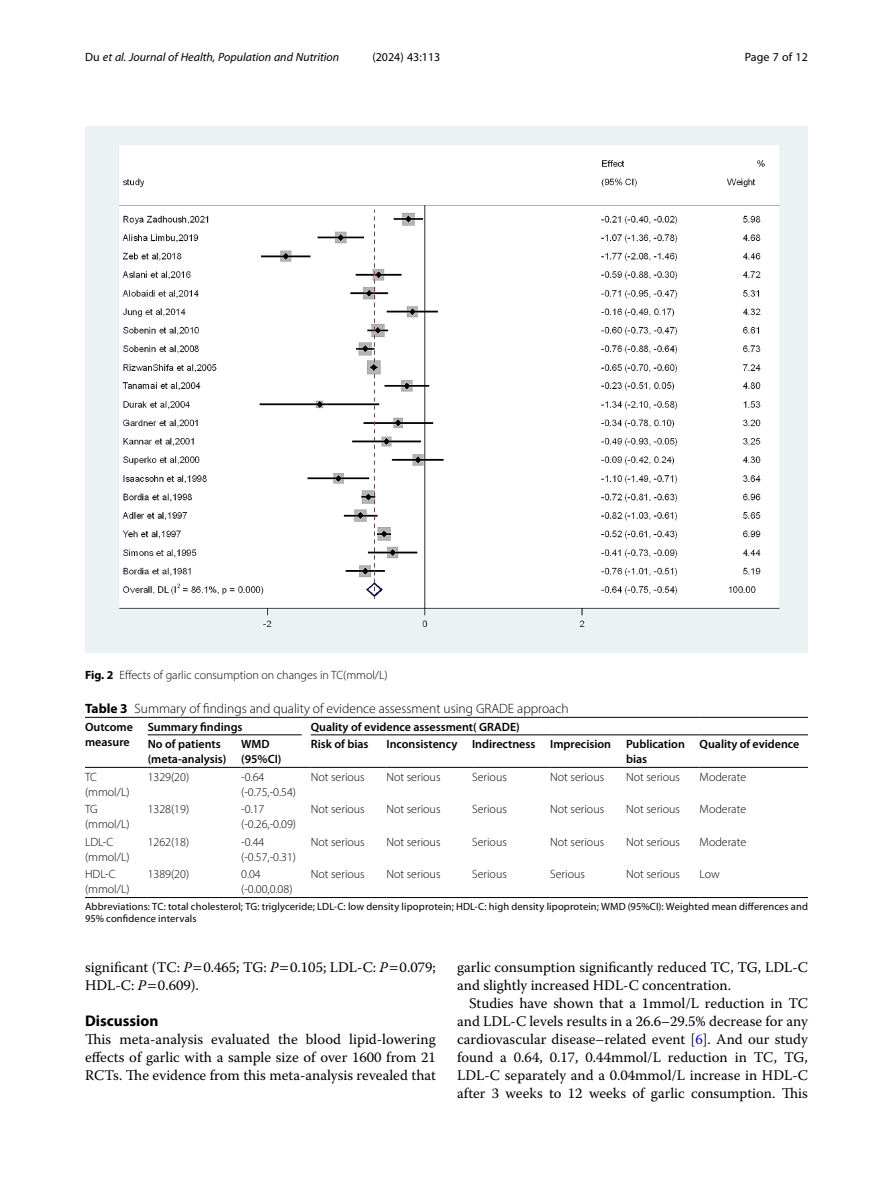
<style>
.page{position:relative;width:893px;height:1191px;background:#fff}
.page>*{position:absolute;margin:0;border:0;box-sizing:border-box;transform-origin:0 0}
.Head_1{font:700 15.45px "Myriad Pro";color:#000}
.Body_Text{font:14.7px/18px "Warnock Pro";color:#000}
.Body_Text_Indent{font:14.7px/18px "Warnock Pro";color:#000;text-align:justify}
.Table_Caption{font:300 13.5px "Myriad Pro";color:#000}
.Table_Body{font:300 12px "Myriad Pro";color:#000}
.Table_Head{font:600 12px "Myriad Pro";color:#000}
.Figure_Caption{font:300 12px "Myriad Pro";color:#000}
.t1{font:italic 12px "Myriad Pro";color:#000}
.t2{font:12px "Myriad Pro";color:#000}
.Table_Head_Bridge_Ru{font:600 12px "Myriad Pro";color:#000}
.Table_Footnote{font:10.5px/12.8px "Myriad Pro";letter-spacing:.01em;color:#000}
.s1{font-style:normal}
.s2{font-weight:700}
.s3{font-style:italic}
.s4{color:#00f}
</style>
<div class="page">
<hr style="left:85px;top:767px;width:63px;height:1px;background:#000">
<hr style="left:148px;top:767px;width:93px;height:1px;background:#000">
<hr style="left:241px;top:767px;width:70px;height:1px;background:#000">
<hr style="left:311px;top:767px;width:75px;height:1px;background:#000">
<hr style="left:386px;top:767px;width:86px;height:1px;background:#000">
<hr style="left:472px;top:767px;width:78px;height:1px;background:#000">
<hr style="left:550px;top:767px;width:76px;height:1px;background:#000">
<hr style="left:626px;top:767px;width:74px;height:1px;background:#000">
<hr style="left:700px;top:767px;width:108px;height:1px;background:#000">
<hr style="left:148px;top:897px;width:93px;height:1px;background:#000">
<hr style="left:241px;top:897px;width:70px;height:1px;background:#000">
<hr style="left:311px;top:897px;width:75px;height:1px;background:#000">
<hr style="left:386px;top:897px;width:86px;height:1px;background:#000">
<hr style="left:472px;top:897px;width:78px;height:1px;background:#000">
<hr style="left:550px;top:897px;width:76px;height:1px;background:#000">
<hr style="left:626px;top:897px;width:74px;height:1px;background:#000">
<hr style="left:700px;top:897px;width:108px;height:1px;background:#000">
<hr style="left:85px;top:897px;width:63px;height:1px;background:#000">
<hr style="left:85px;top:717px;width:63px;height:1px;background:#000">
<hr style="left:311px;top:717px;width:75px;height:1px;background:#000">
<hr style="left:386px;top:717px;width:86px;height:1px;background:#000">
<hr style="left:472px;top:717px;width:78px;height:1px;background:#000">
<hr style="left:550px;top:717px;width:76px;height:1px;background:#000">
<hr style="left:626px;top:717px;width:74px;height:1px;background:#000">
<hr style="left:700px;top:717px;width:108px;height:1px;background:#000">
<hr style="left:311px;top:734px;width:75px;height:1px;background:#000">
<hr style="left:386px;top:734px;width:86px;height:1px;background:#000">
<hr style="left:472px;top:734px;width:78px;height:1px;background:#000">
<hr style="left:550px;top:734px;width:76px;height:1px;background:#000">
<hr style="left:626px;top:734px;width:74px;height:1px;background:#000">
<hr style="left:700px;top:734px;width:108px;height:1px;background:#000">
<hr style="left:148px;top:717px;width:93px;height:1px;background:#000">
<hr style="left:241px;top:717px;width:70px;height:1px;background:#000">
<hr style="left:148px;top:734px;width:154px;height:1px;background:#000">
<img style="left:85px;top:126px;width:723px;height:526px">
<p class="t1" style="left:85px;top:50px;width:256px"><span class="s1">Du</span> et al. Journal of Health, Population and Nutrition</p>
<p class="t2" style="left:372px;top:50px;width:70px">(2024) 43:113</p>
<p class="t2" style="left:745px;top:50px;width:65px">Page 7 of 12</p>
<p class="Figure_Caption" style="left:85px;top:668px;width:304px"><span class="s2">Fig. 2</span> Effects of garlic consumption on changes in TC(mmol/L)</p>
<p class="Table_Caption" style="left:85px;top:700px;width:485px"><span class="s2">Table 3</span> Summary of findings and quality of evidence assessment using GRADE approach</p>
<p class="Table_Head" style="left:85px;top:719px;width:49px">Outcome</p>
<p class="Table_Head" style="left:85px;top:734px;width:46px">measure</p>
<p class="Table_Head_Bridge_Ru" style="left:148px;top:719px;width:96px">Summary findings</p>
<p class="Table_Head" style="left:311px;top:719px;width:211px">Quality of evidence assessment( GRADE)</p>
<p class="Table_Head" style="left:148px;top:736px;width:74px">No of patients</p>
<p class="Table_Head" style="left:148px;top:751px;width:80px">(meta-analysis)</p>
<p class="Table_Head" style="left:311px;top:736px;width:59px">Risk of bias</p>
<p class="Table_Head" style="left:386px;top:736px;width:72px">Inconsistency</p>
<p class="Table_Head" style="left:472px;top:736px;width:65px">Indirectness</p>
<p class="Table_Head" style="left:550px;top:736px;width:62px">Imprecision</p>
<p class="Table_Head" style="left:626px;top:736px;width:60px">Publication</p>
<p class="Table_Head" style="left:626px;top:751px;width:23px">bias</p>
<p class="Table_Head" style="left:241px;top:736px;width:30px">WMD</p>
<p class="Table_Head" style="left:241px;top:751px;width:42px">(95%CI)</p>
<p class="Table_Head" style="left:700px;top:736px;width:101px">Quality of evidence</p>
<p class="Table_Body" style="left:85px;top:769px;width:14px">TC</p>
<p class="Table_Body" style="left:85px;top:784px;width:46px">(mmol/L)</p>
<p class="Table_Body" style="left:148px;top:769px;width:43px">1329(20)</p>
<p class="Table_Body" style="left:241px;top:769px;width:25px">-0.64</p>
<p class="Table_Body" style="left:241px;top:784px;width:56px">(-0.75,-0.54)</p>
<p class="Table_Body" style="left:311px;top:769px;width:56px">Not serious</p>
<p class="Table_Body" style="left:386px;top:769px;width:56px">Not serious</p>
<p class="Table_Body" style="left:472px;top:769px;width:36px">Serious</p>
<p class="Table_Body" style="left:550px;top:769px;width:56px">Not serious</p>
<p class="Table_Body" style="left:626px;top:769px;width:56px">Not serious</p>
<p class="Table_Body" style="left:700px;top:769px;width:48px">Moderate</p>
<p class="Table_Body" style="left:85px;top:802px;width:14px">TG</p>
<p class="Table_Body" style="left:85px;top:817px;width:46px">(mmol/L)</p>
<p class="Table_Body" style="left:148px;top:802px;width:43px">1328(19)</p>
<p class="Table_Body" style="left:241px;top:802px;width:25px">-0.17</p>
<p class="Table_Body" style="left:241px;top:817px;width:56px">(-0.26,-0.09)</p>
<p class="Table_Body" style="left:311px;top:802px;width:56px">Not serious</p>
<p class="Table_Body" style="left:386px;top:802px;width:56px">Not serious</p>
<p class="Table_Body" style="left:472px;top:802px;width:36px">Serious</p>
<p class="Table_Body" style="left:550px;top:802px;width:56px">Not serious</p>
<p class="Table_Body" style="left:626px;top:802px;width:56px">Not serious</p>
<p class="Table_Body" style="left:700px;top:802px;width:48px">Moderate</p>
<p class="Table_Body" style="left:85px;top:834px;width:30px">LDL-C</p>
<p class="Table_Body" style="left:85px;top:849px;width:46px">(mmol/L)</p>
<p class="Table_Body" style="left:148px;top:834px;width:43px">1262(18)</p>
<p class="Table_Body" style="left:241px;top:834px;width:25px">-0.44</p>
<p class="Table_Body" style="left:241px;top:849px;width:56px">(-0.57,-0.31)</p>
<p class="Table_Body" style="left:311px;top:834px;width:56px">Not serious</p>
<p class="Table_Body" style="left:386px;top:834px;width:56px">Not serious</p>
<p class="Table_Body" style="left:472px;top:834px;width:36px">Serious</p>
<p class="Table_Body" style="left:550px;top:834px;width:56px">Not serious</p>
<p class="Table_Body" style="left:626px;top:834px;width:56px">Not serious</p>
<p class="Table_Body" style="left:700px;top:834px;width:48px">Moderate</p>
<p class="Table_Body" style="left:148px;top:867px;width:43px">1389(20)</p>
<p class="Table_Body" style="left:241px;top:867px;width:21px">0.04</p>
<p class="Table_Body" style="left:241px;top:882px;width:53px">(-0.00,0.08)</p>
<p class="Table_Body" style="left:311px;top:867px;width:56px">Not serious</p>
<p class="Table_Body" style="left:386px;top:867px;width:56px">Not serious</p>
<p class="Table_Body" style="left:472px;top:867px;width:36px">Serious</p>
<p class="Table_Body" style="left:550px;top:867px;width:36px">Serious</p>
<p class="Table_Body" style="left:626px;top:867px;width:56px">Not serious</p>
<p class="Table_Body" style="left:700px;top:867px;width:22px">Low</p>
<p class="Table_Footnote" style="left:85px;top:899px;width:724px">Abbreviations: TC: total cholesterol; TG: triglyceride; LDL-C: low density lipoprotein; HDL-C: high density lipoprotein; WMD (95%CI): Weighted mean differences and<br>95% confidence intervals</p>
<p class="Table_Body" style="left:85px;top:867px;width:32px">HDL-C</p>
<p class="Table_Body" style="left:85px;top:882px;width:46px">(mmol/L)</p>
<p class="Body_Text" style="left:85px;top:958px;width:352px">significant (TC: <span class="s3">P</span> 0.465; TG: <span class="s3">P</span> 0.105; LDL-C: <span class="s3">P</span> 0.079;<br>HDL-C: <span class="s3">P</span> 0.609).</p>
<p class="Head_1" style="left:85px;top:1011px;width:75px">Discussion</p>
<p class="Body_Text" style="left:85px;top:1030px;width:352px;text-align:justify">This meta-analysis evaluated the blood lipid-lowering effects of garlic with a sample size of over 1600 from 21<br>RCTs. The evidence from this meta-analysis revealed that</p>
<p class="Body_Text" style="left:457px;top:958px;width:352px">garlic consumption significantly reduced TC, TG, LDL-C and slightly increased HDL-C concentration.</p>
<p class="Body_Text_Indent" style="left:457px;top:994px;width:352px;text-indent:12px">Studies have shown that a 1mmol/L reduction in TC and LDL-C levels results in a 26.6–29.5% decrease for any cardiovascular disease–related event [<span class="s4">6</span>]. And our study found a 0.64, 0.17, 0.44mmol/L reduction in TC, TG, LDL-C separately and a 0.04mmol/L increase in HDL-C after 3 weeks to 12 weeks of garlic consumption. This</p>
</div>
